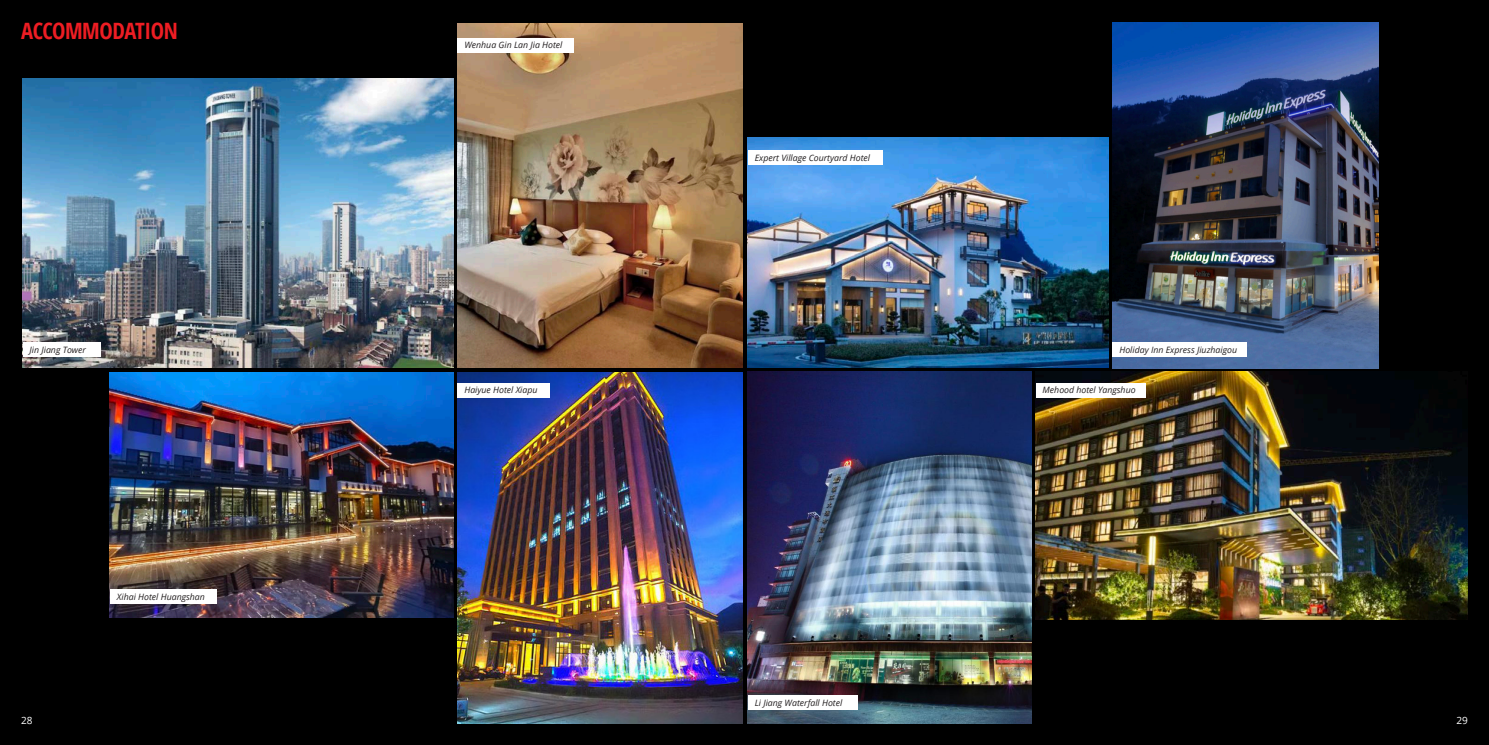
<style>
.page{position:relative;width:1489px;height:745px;background:#fff}
.page>*{position:absolute;margin:0;border:0;box-sizing:border-box;transform-origin:0 0}
.Heading_Colour{font:700 22.5px "Open Sans Condensed";letter-spacing:-.02em;color:#ee1d23}
.t1{font:10px "Open Sans";color:#fff}
.t2{font:italic 8.75px "Open Sans";color:#231f20}
</style>
<div class="page">
<div style="left:744px;top:0;width:744px;height:744px;background:#000"></div>
<img style="left:1035px;top:371px;width:432px;height:248px">
<img style="left:747px;top:371px;width:284px;height:352px">
<div style="left:0;top:0;width:744px;height:744px;background:#000"></div>
<img style="left:22px;top:79px;width:432px;height:288px">
<img style="left:457px;top:372px;width:285px;height:351px">
<img style="left:457px;top:24px;width:285px;height:343px">
<img style="left:110px;top:372px;width:344px;height:245px">
<div style="left:22px;top:342px;width:78px;height:14px;background:#fff"></div>
<img style="left:1112px;top:23px;width:265px;height:346px">
<img style="left:747px;top:137px;width:361px;height:230px">
<div style="left:110px;top:589px;width:106px;height:14px;background:#fff"></div>
<div style="left:747px;top:150px;width:135px;height:15px;background:#fff"></div>
<div style="left:457px;top:38px;width:117px;height:14px;background:#fff"></div>
<div style="left:457px;top:382px;width:92px;height:15px;background:#fff"></div>
<div style="left:1035px;top:382px;width:110px;height:15px;background:#fff"></div>
<div style="left:747px;top:695px;width:110px;height:14px;background:#fff"></div>
<div style="left:1112px;top:342px;width:134px;height:14px;background:#fff"></div>
<p class="Heading_Colour" style="left:21px;top:15px;width:158px">ACCOMMODATION</p>
<p class="t2" style="left:30px;top:343px;width:58px">Jin Jiang Tower</p>
<p class="t2" style="left:117px;top:590px;width:89px">Xihai Hotel Huangshan</p>
<p class="t2" style="left:464px;top:39px;width:100px">Wenhua Gin Lan Jia Hotel</p>
<p class="t2" style="left:754px;top:152px;width:117px">Expert Village Courtyard Hotel</p>
<p class="t2" style="left:1119px;top:343px;width:119px">Holiday Inn Express Jiuzhaigou</p>
<p class="t2" style="left:464px;top:384px;width:75px">Haiyue Hotel Xiapu</p>
<p class="t2" style="left:1042px;top:384px;width:94px">Mehood hotel Yangshuo</p>
<p class="t2" style="left:754px;top:696px;width:89px">Li Jiang Waterfall Hotel</p>
<p class="t1" style="left:21px;top:712px;width:13px">28</p>
<p class="t1" style="left:1456px;top:712px;width:13px">29</p>
</div>
